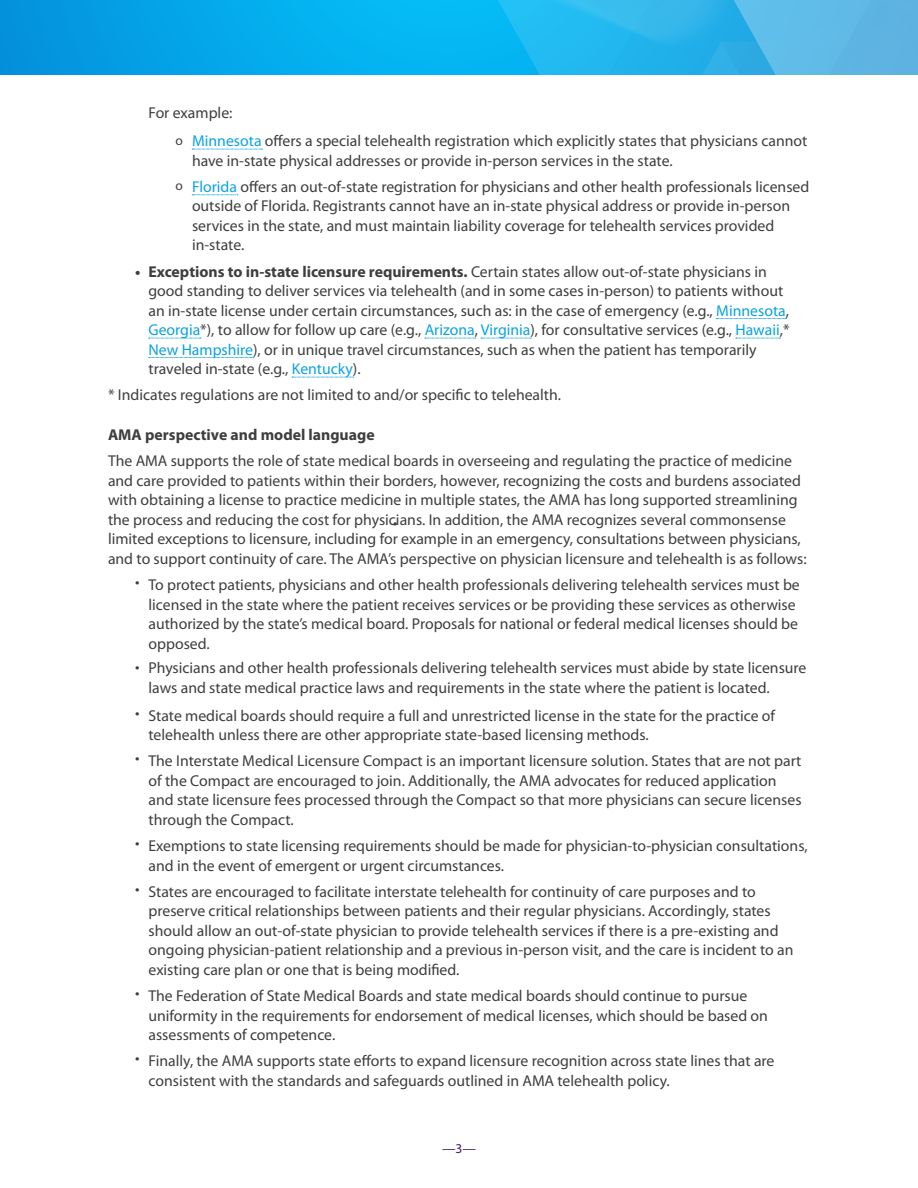
<style>
.page{position:relative;width:918px;height:1188px;background:#fff}
.page>*{position:absolute;margin:0;border:0;box-sizing:border-box;transform-origin:0 0}
.Bullets1{font:15.75px/19.5px "Myriad Pro";color:#3e3e3f}
.Bullets11{font:15.75px/19.5px "Myriad Pro";color:#3e3e3f}
.Body1{font:15.75px/19.5px "Myriad Pro";color:#3e3e3f}
.Bullets2{font:15.75px/19.5px "Myriad Pro";color:#3e3e3f}
.Header2{font:700 15.75px "Myriad Pro";color:#3e3e3f}
.Default{font:13.5px "Myriad Pro";color:#44146b}
.s1{font-size:13.5px}
.s2{color:#0ba3de}
.s3{font-weight:700}
</style>
<div class="page">
<svg style="left:0;top:0;width:465px;height:75px;background:#04a8ea"></svg>
<svg style="left:465px;top:0;width:453px;height:75px;background:#37b6ea"></svg>
<svg style="left:192px;top:149px;width:70px;height:1px"></svg>
<svg style="left:192px;top:195px;width:46px;height:1px"></svg>
<svg style="left:716px;top:318px;width:71px;height:1px"></svg>
<svg style="left:149px;top:338px;width:52px;height:1px"></svg>
<svg style="left:425px;top:338px;width:106px;height:1px"></svg>
<svg style="left:736px;top:338px;width:45px;height:1px"></svg>
<svg style="left:149px;top:357px;width:105px;height:1px"></svg>
<svg style="left:292px;top:377px;width:62px;height:1px"></svg>
<p class="Bullets11" style="left:148px;top:103px;width:86px">For example:</p>
<p class="Bullets2" style="left:192px;top:131px;width:617px;text-indent:-16px"><span class="s1">o</span> <span class="s2">Minnesota</span> offers a special telehealth registration which explicitly states that physicians cannot have in-state physical addresses or provide in-person services in the state.</p>
<p class="Bullets2" style="left:192px;top:177px;width:619px;text-indent:-16px"><span class="s1">o</span> <span class="s2">Florida</span> offers an out-of-state registration for physicians and other health professionals licensed outside of Florida. Registrants cannot have an in-state physical address or provide in-person services in the state, and must maintain liability coverage for telehealth services provided in-state.</p>
<p class="Bullets11" style="left:148px;top:261px;width:643px;text-indent:-14px"><span class="s3">• Exceptions to in-state licensure requirements.</span> Certain states allow out-of-state physicians in good standing to deliver services via telehealth (and in some cases in-person) to patients without an in-state license under certain circumstances, such as: in the case of emergency (e.g., <span class="s2">Minnesota</span>, <span class="s2">Georgia</span>*), to allow for follow up care (e.g., <span class="s2">Arizona</span>, <span class="s2">Virginia</span>), for consultative services (e.g., <span class="s2">Hawaii</span>,* <span class="s2">New Hampshire</span>), or in unique travel circumstances, such as when the patient has temporarily traveled in-state (e.g., <span class="s2">Kentucky</span>).</p>
<p class="Body1" style="left:108px;top:385px;width:455px">* Indicates regulations are not limited to and/or specific to telehealth.</p>
<p class="Header2" style="left:108px;top:424px;width:268px">AMA perspective and model language</p>
<p class="Body1" style="left:108px;top:451px;width:700px">The AMA supports the role of state medical boards in overseeing and regulating the practice of medicine and care provided to patients within their borders, however, recognizing the costs and burdens associated with obtaining a license to practice medicine in multiple states, the AMA has long supported streamlining the process and reducing the cost for physicians. In addition, the AMA recognizes several commonsense limited exceptions to licensure, including for example in an emergency, consultations between physicians, and to support continuity of care. The AMA’s perspective on physician licensure and telehealth is as follows:</p>
<p class="Bullets1" style="left:148px;top:575px;width:653px;text-indent:-14px">• To protect patients, physicians and other health professionals delivering telehealth services must be licensed in the state where the patient receives services or be providing these services as otherwise authorized by the state’s medical board. Proposals for national or federal medical licenses should be opposed.</p>
<p class="Bullets11" style="left:148px;top:658px;width:659px;text-indent:-14px">• Physicians and other health professionals delivering telehealth services must abide by state licensure laws and state medical practice laws and requirements in the state where the patient is located.</p>
<p class="Bullets1" style="left:148px;top:705px;width:628px;text-indent:-14px">• State medical boards should require a full and unrestricted license in the state for the practice of telehealth unless there are other appropriate state-based licensing methods.</p>
<p class="Bullets1" style="left:148px;top:751px;width:655px;text-indent:-14px">• The Interstate Medical Licensure Compact is an important licensure solution. States that are not part of the Compact are encouraged to join. Additionally, the AMA advocates for reduced application and state licensure fees processed through the Compact so that more physicians can secure licenses through the Compact.</p>
<p class="Bullets1" style="left:148px;top:836px;width:661px;text-indent:-14px">• Exemptions to state licensing requirements should be made for physician-to-physician consultations, and in the event of emergent or urgent circumstances.</p>
<p class="Bullets1" style="left:148px;top:882px;width:647px;text-indent:-14px">• States are encouraged to facilitate interstate telehealth for continuity of care purposes and to preserve critical relationships between patients and their regular physicians. Accordingly, states should allow an out-of-state physician to provide telehealth services if there is a pre-existing and ongoing physician-patient relationship and a previous in-person visit, and the care is incident to an existing care plan or one that is being modified.</p>
<p class="Bullets1" style="left:148px;top:986px;width:621px;text-indent:-14px">• The Federation of State Medical Boards and state medical boards should continue to pursue uniformity in the requirements for endorsement of medical licenses, which should be based on assessments of competence.</p>
<p class="Bullets1" style="left:148px;top:1051px;width:628px;text-indent:-14px">• Finally, the AMA supports state efforts to expand licensure recognition across state lines that are consistent with the standards and safeguards outlined in AMA telehealth policy.</p>
<p class="Bullets11" style="left:393px;top:513px;width:6px">•</p>
<p class="Default" style="left:442px;top:1140px;width:35px">—3—</p>
</div>
